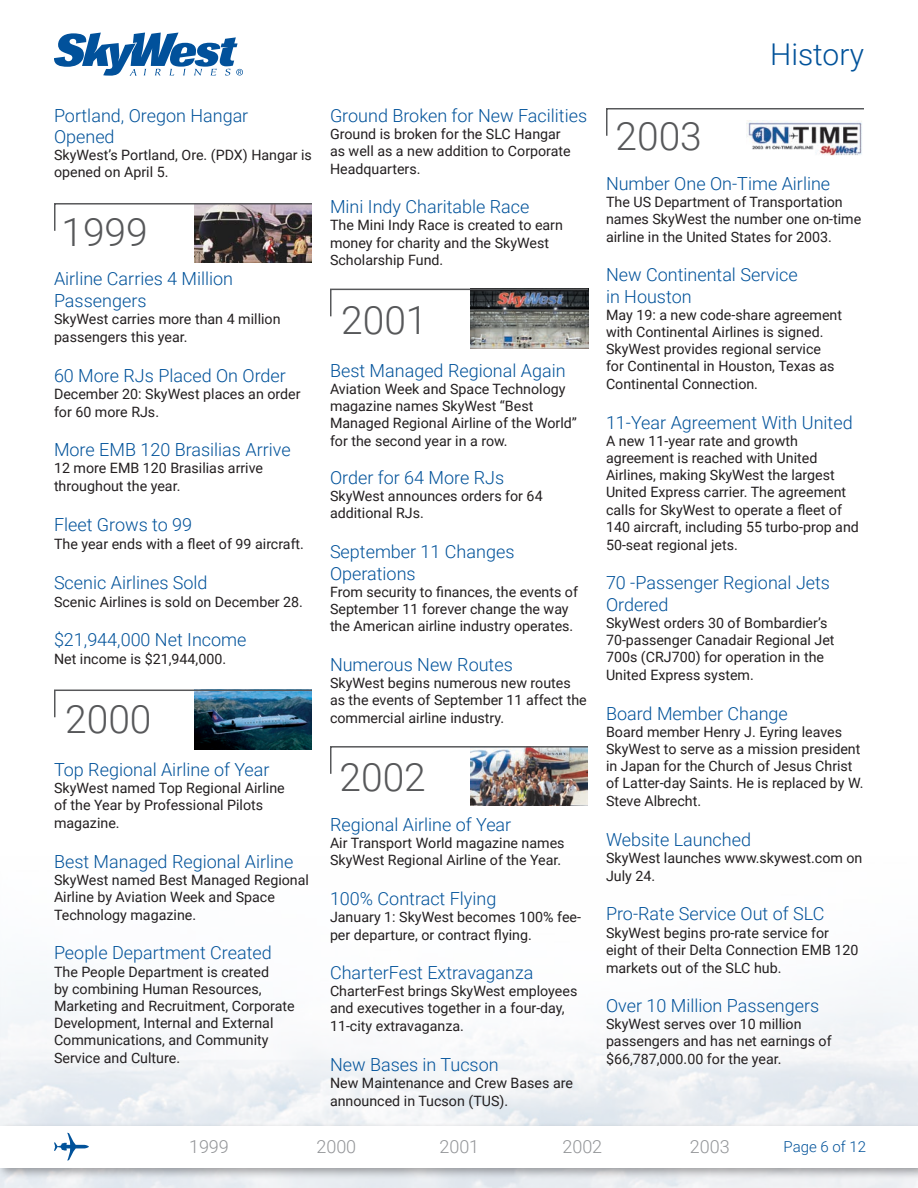
<style>
.page{position:relative;width:918px;height:1188px;background:#fff}
.page>*{position:absolute;margin:0;border:0;box-sizing:border-box;transform-origin:0 0}
.t1{font:300 39px "Roboto";color:#57585a}
.t2{font:300 30px "Roboto";color:#01529a}
.t3{font:300 18px/21.6px "Roboto";color:#01529a}
.t4{font:300 18px "Roboto";color:#939598}
.t5{font:300 15px "Roboto";color:#01529a}
.t6{font:14.25px/17.2px "Roboto";color:#231f20}
</style>
<div class="page">
<div style="left:0;top:1122px;width:918px;height:58px;background:#231f20;opacity:.4"></div>
<div style="left:0;top:1126px;width:918px;height:41px;background:#fff"></div>
<svg style="left:54px;top:33px;width:189px;height:42px"></svg>
<svg style="left:54px;top:1133px;width:35px;height:27px"></svg>
<img style="left:471px;top:318px;width:117px;height:30px">
<img style="left:471px;top:775px;width:117px;height:31px">
<img style="left:330px;top:288px;width:259px;height:30px">
<img style="left:330px;top:746px;width:258px;height:29px">
<img style="left:751px;top:137px;width:111px;height:19px">
<svg style="left:606px;top:108px;width:258px;height:29px"></svg>
<img style="left:195px;top:232px;width:117px;height:31px">
<img style="left:195px;top:719px;width:117px;height:30px">
<svg style="left:54px;top:203px;width:258px;height:29px"></svg>
<img style="left:54px;top:689px;width:258px;height:30px">
<p class="t3" style="left:54px;top:104px;width:196px">Portland, Oregon Hangar<br>Opened</p>
<p class="t6" style="left:54px;top:146px;width:260px">SkyWest’s Portland, Ore. (PDX) Hangar is opened on April 5.</p>
<p class="t1" style="left:61px;top:205px;width:88px">1999</p>
<p class="t3" style="left:54px;top:267px;width:181px">Airline Carries 4 Million<br>Passengers</p>
<p class="t6" style="left:54px;top:309px;width:228px;line-height:18px">SkyWest carries more than 4 million passengers this year.</p>
<p class="t3" style="left:54px;top:364px;width:233px">60 More RJs Placed On Order</p>
<p class="t6" style="left:54px;top:384px;width:248px;line-height:18px">December 20: SkyWest places an order for 60 more RJs.</p>
<p class="t3" style="left:54px;top:438px;width:238px">More EMB 120 Brasilias Arrive</p>
<p class="t6" style="left:54px;top:459px;width:211px;line-height:18px">12 more EMB 120 Brasilias arrive throughout the year.</p>
<p class="t3" style="left:54px;top:513px;width:140px">Fleet Grows to 99</p>
<p class="t6" style="left:54px;top:535px;width:252px">The year ends with a fleet of 99 aircraft.</p>
<p class="t3" style="left:54px;top:571px;width:155px">Scenic Airlines Sold</p>
<p class="t6" style="left:54px;top:592px;width:251px">Scenic Airlines is sold on December 28.</p>
<p class="t3" style="left:54px;top:628px;width:194px">$21,944,000 Net Income</p>
<p class="t6" style="left:54px;top:650px;width:174px">Net income is $21,944,000.</p>
<p class="t1" style="left:65px;top:691px;width:88px">2000</p>
<p class="t3" style="left:54px;top:758px;width:217px">Top Regional Airline of Year</p>
<p class="t6" style="left:54px;top:779px;width:232px">SkyWest named Top Regional Airline of the Year by Professional Pilots magazine.</p>
<p class="t3" style="left:54px;top:850px;width:241px">Best Managed Regional Airline</p>
<p class="t6" style="left:54px;top:870px;width:257px">SkyWest named Best Managed Regional<br>Airline by Aviation Week and Space<br>Technology magazine.</p>
<p class="t3" style="left:54px;top:942px;width:219px">People Department Created</p>
<p class="t6" style="left:54px;top:962px;width:242px">The People Department is created<br>by combining Human Resources,<br>Marketing and Recruitment, Corporate<br>Development, Internal and External<br>Communications, and Community<br>Service and Culture.</p>
<p class="t3" style="left:330px;top:104px;width:259px">Ground Broken for New Facilities</p>
<p class="t6" style="left:330px;top:124px;width:242px">Ground is broken for the SLC Hangar as well as a new addition to Corporate<br>Headquarters.</p>
<p class="t3" style="left:330px;top:195px;width:201px">Mini Indy Charitable Race</p>
<p class="t6" style="left:330px;top:216px;width:234px">The Mini Indy Race is created to earn money for charity and the SkyWest<br>Scholarship Fund.</p>
<p class="t1" style="left:341px;top:293px;width:88px">2001</p>
<p class="t3" style="left:330px;top:359px;width:237px">Best Managed Regional Again</p>
<p class="t6" style="left:330px;top:380px;width:248px">Aviation Week and Space Technology magazine names SkyWest “Best<br>Managed Regional Airline of the World” for the second year in a row.</p>
<p class="t3" style="left:330px;top:466px;width:176px">Order for 64 More RJs</p>
<p class="t6" style="left:330px;top:487px;width:214px">SkyWest announces orders for 64 additional RJs.</p>
<p class="t3" style="left:330px;top:540px;width:186px">September 11 Changes<br>Operations</p>
<p class="t6" style="left:330px;top:583px;width:250px">From security to finances, the events of<br>September 11 forever change the way the American airline industry operates.</p>
<p class="t3" style="left:330px;top:653px;width:184px">Numerous New Routes</p>
<p class="t6" style="left:330px;top:673px;width:258px">SkyWest begins numerous new routes as the events of September 11 affect the commercial airline industry.</p>
<p class="t1" style="left:339px;top:750px;width:88px">2002</p>
<p class="t3" style="left:330px;top:813px;width:183px">Regional Airline of Year</p>
<p class="t6" style="left:330px;top:834px;width:236px">Air Transport World magazine names<br>SkyWest Regional Airline of the Year.</p>
<p class="t3" style="left:330px;top:887px;width:168px">100% Contract Flying</p>
<p class="t6" style="left:330px;top:907px;width:253px;line-height:18px">January 1: SkyWest becomes 100% fee&shy;per departure, or contract flying.</p>
<p class="t3" style="left:330px;top:961px;width:205px">CharterFest Extravaganza</p>
<p class="t6" style="left:330px;top:982px;width:249px">CharterFest brings SkyWest employees and executives together in a four-day,<br>11-city extravaganza.</p>
<p class="t3" style="left:330px;top:1053px;width:170px">New Bases in Tucson</p>
<p class="t6" style="left:330px;top:1074px;width:244px;line-height:18px">New Maintenance and Crew Bases are announced in Tucson (TUS).</p>
<h2 class="t2" style="left:770px;top:33px;width:95px">History</h2>
<p class="t1" style="left:615px;top:109px;width:88px">2003</p>
<p class="t3" style="left:606px;top:172px;width:226px">Number One On-Time Airline</p>
<p class="t6" style="left:606px;top:192px;width:257px">The US Department of Transportation names SkyWest the number one on-time airline in the United States for 2003.</p>
<p class="t3" style="left:606px;top:264px;width:193px">New Continental Service</p>
<p class="t3" style="left:606px;top:285px;width:87px">in Houston</p>
<p class="t6" style="left:606px;top:306px;width:238px">May 19: a new code-share agreement with Continental Airlines is signed.<br>SkyWest provides regional service for Continental in Houston, Texas as Continental Connection.</p>
<p class="t3" style="left:606px;top:411px;width:248px">11-Year Agreement With United</p>
<p class="t6" style="left:606px;top:432px;width:254px">A new 11-year rate and growth agreement is reached with United Airlines, making SkyWest the largest United Express carrier. The agreement calls for SkyWest to operate a fleet of 140 aircraft, including 55 turbo-prop and 50-seat regional jets.</p>
<p class="t3" style="left:606px;top:571px;width:226px">70 -Passenger Regional Jets<br>Ordered</p>
<p class="t6" style="left:606px;top:614px;width:230px">SkyWest orders 30 of Bombardier’s<br>70-passenger Canadair Regional Jet<br>700s (CRJ700) for operation in the<br>United Express system.</p>
<p class="t3" style="left:606px;top:702px;width:183px">Board Member Change</p>
<p class="t6" style="left:606px;top:723px;width:259px">Board member Henry J. Eyring leaves SkyWest to serve as a mission president in Japan for the Church of Jesus Christ of Latter-day Saints. He is replaced by W.<br>Steve Albrecht.</p>
<p class="t3" style="left:606px;top:828px;width:147px">Website Launched</p>
<p class="t6" style="left:606px;top:848px;width:258px;line-height:18px">SkyWest launches www.skywest.com on<br>July 24.</p>
<p class="t3" style="left:606px;top:903px;width:220px">Pro-Rate Service Out of SLC</p>
<p class="t6" style="left:606px;top:923px;width:254px">SkyWest begins pro-rate service for eight of their Delta Connection EMB 120 markets out of the SLC hub.</p>
<p class="t3" style="left:606px;top:994px;width:215px">Over 10 Million Passengers</p>
<p class="t6" style="left:606px;top:1015px;width:227px">SkyWest serves over 10 million passengers and has net earnings of $66,787,000.00 for the year.</p>
<p class="t4" style="left:189px;top:1134px;width:41px">1999</p>
<p class="t4" style="left:316px;top:1134px;width:41px">2000</p>
<p class="t4" style="left:439px;top:1134px;width:41px">2001</p>
<p class="t4" style="left:562px;top:1134px;width:41px">2002</p>
<p class="t4" style="left:690px;top:1134px;width:41px">2003</p>
<p class="t5" style="left:784px;top:1136px;width:84px">Page 6 of 12</p>
</div>
